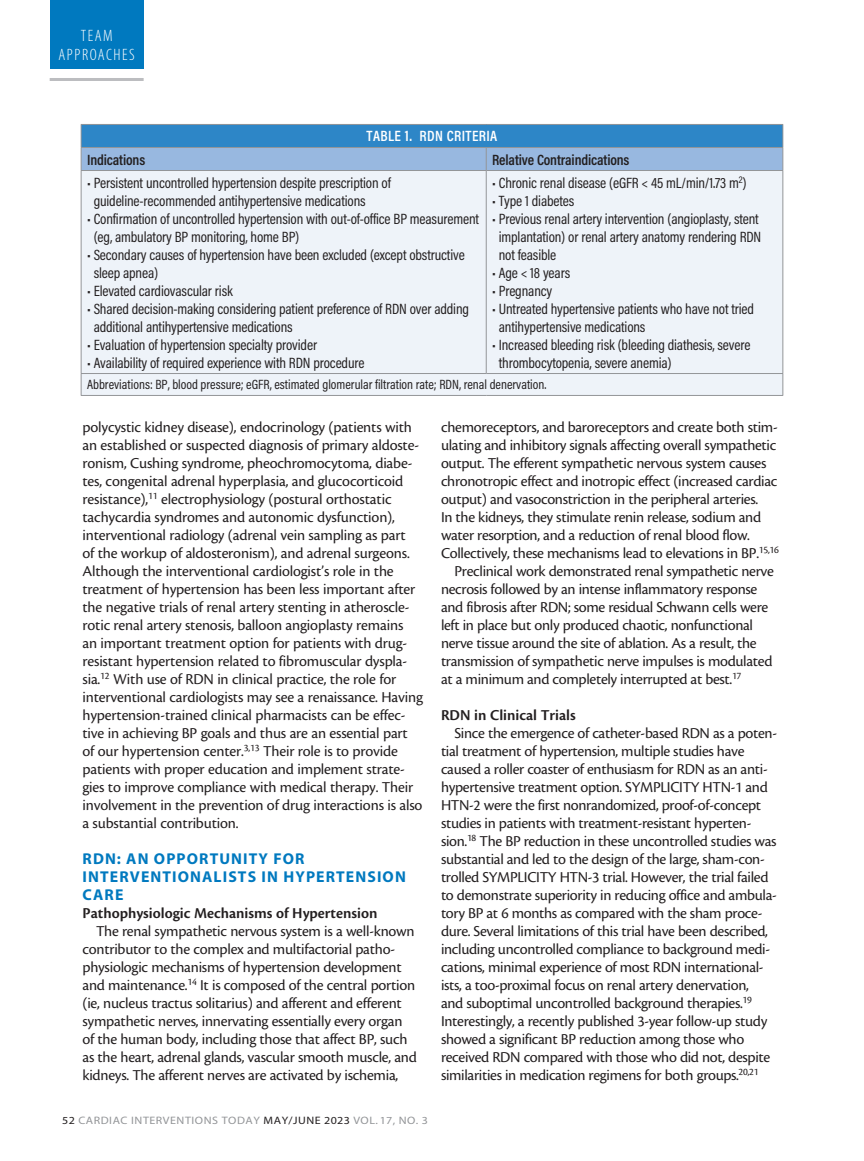
<style>
.page{position:relative;width:864px;height:1161px;background:#fff}
.page>*{position:absolute;margin:0;border:0;box-sizing:border-box;transform-origin:0 0}
.t1{font:300 condensed 16.5px/18.3px "Myriad Pro";letter-spacing:.095em;color:#fff;text-align:center}
.body{font:15.75px/18px "Cronos Pro";letter-spacing:-.02em;color:#231f20}
.Subhead_2{font:600 15.75px "Cronos Pro";color:#231f20}
.subhead{font:700 15.75px/18px "Myriad Pro";letter-spacing:.07em;color:#0079bf}
.BMC_2_-_Table_Body{font:15px/18px "Acumin Pro Cond";letter-spacing:-.01em;color:#231f20}
.BMC_2_-_Table_Subhea{font:600 15px "Acumin Pro Cond";letter-spacing:-.01em;color:#231f20}
.BMC_2_-_Table_Header{font:600 15px "Acumin Pro Cond";letter-spacing:.025em;color:#fff}
.BMC_2_-_Table_Abbrev{font:13.5px "Acumin Pro Cond";color:#231f20}
.t2{font:10.8px "Myriad Pro";letter-spacing:.045em;color:#939598;scale:1.11 1}
.s1{color:#231f20}
</style>
<div class="page">
<div style="left:50px;top:0;width:94px;height:69px;background:#0079bf"></div>
<hr style="left:50px;top:78px;width:94px;height:3px;background:#bcbdc0">
<div style="left:82px;top:171px;width:700px;height:224px;background:#eef3f9"></div>
<hr style="left:81px;top:124px;width:405px;height:1px;background:#939598">
<hr style="left:486px;top:124px;width:297px;height:1px;background:#939598">
<svg style="left:81px;top:125px;width:702px;height:45px;background:#639ed2"></svg>
<hr style="left:81px;top:170px;width:405px;height:1px;background:#939598">
<hr style="left:81px;top:171px;width:1px;height:202px;background:#939598">
<hr style="left:486px;top:170px;width:297px;height:1px;background:#939598">
<hr style="left:486px;top:171px;width:1px;height:202px;background:#939598">
<hr style="left:782px;top:171px;width:1px;height:202px;background:#939598">
<hr style="left:81px;top:373px;width:405px;height:1px;background:#939598">
<svg style="left:81px;top:374px;width:1px;height:21px"></svg>
<hr style="left:486px;top:373px;width:297px;height:1px;background:#939598">
<svg style="left:782px;top:374px;width:1px;height:21px"></svg>
<hr style="left:81px;top:395px;width:405px;height:1px;background:#939598">
<hr style="left:486px;top:395px;width:297px;height:1px;background:#939598">
<p class="t1" style="left:58px;top:27px;width:78px">TEAM<br>APPROACHES</p>
<p class="BMC_2_-_Table_Header" style="left:367px;top:126px;width:132px">TABLE 1. RDN CRITERIA</p>
<p class="BMC_2_-_Table_Subhea" style="left:87px;top:150px;width:60px">Indications</p>
<p class="BMC_2_-_Table_Subhea" style="left:492px;top:150px;width:139px">Relative Contraindications</p>
<p class="BMC_2_-_Table_Body" style="left:94px;top:173px;width:299px;text-indent:-7px">• Persistent uncontrolled hypertension despite prescription of guideline-recommended antihypertensive medications</p>
<p class="BMC_2_-_Table_Body" style="left:94px;top:209px;width:387px;text-indent:-7px">• Confirmation of uncontrolled hypertension with out-of-office BP measurement (eg, ambulatory BP monitoring, home BP)</p>
<p class="BMC_2_-_Table_Body" style="left:94px;top:245px;width:373px;text-indent:-7px">• Secondary causes of hypertension have been excluded (except obstructive sleep apnea)</p>
<p class="BMC_2_-_Table_Body" style="left:87px;top:281px;width:147px">• Elevated cardiovascular risk</p>
<p class="BMC_2_-_Table_Body" style="left:94px;top:299px;width:377px;text-indent:-7px">• Shared decision-making considering patient preference of RDN over adding additional antihypertensive medications</p>
<p class="BMC_2_-_Table_Body" style="left:87px;top:335px;width:232px">• Evaluation of hypertension specialty provider</p>
<p class="BMC_2_-_Table_Body" style="left:87px;top:353px;width:279px">• Availability of required experience with RDN procedure</p>
<p class="BMC_2_-_Table_Body" style="left:492px;top:173px;width:256px">• Chronic renal disease (eGFR &lt; 45 mL/min/1.73 m<sup>2</sup>)</p>
<p class="BMC_2_-_Table_Body" style="left:492px;top:191px;width:84px">• Type 1 diabetes</p>
<p class="BMC_2_-_Table_Body" style="left:499px;top:209px;width:264px;text-indent:-7px">• Previous renal artery intervention (angioplasty, stent implantation) or renal artery anatomy rendering RDN not feasible</p>
<p class="BMC_2_-_Table_Body" style="left:492px;top:263px;width:79px">• Age &lt; 18 years</p>
<p class="BMC_2_-_Table_Body" style="left:492px;top:281px;width:62px">• Pregnancy</p>
<p class="BMC_2_-_Table_Body" style="left:499px;top:299px;width:257px;text-indent:-7px">• Untreated hypertensive patients who have not tried antihypertensive medications</p>
<p class="BMC_2_-_Table_Body" style="left:499px;top:335px;width:253px;text-indent:-7px">• Increased bleeding risk (bleeding diathesis, severe thrombocytopenia, severe anemia)</p>
<p class="BMC_2_-_Table_Abbrev" style="left:87px;top:376px;width:461px">Abbreviations: BP, blood pressure; eGFR, estimated glomerular filtration rate; RDN, renal denervation.</p>
<p class="body" style="left:82px;top:418px;width:342px">polycystic kidney disease), endocrinology (patients with an established or suspected diagnosis of primary aldoste&shy;ronism, Cushing syndrome, pheochromocytoma, diabe&shy;tes, congenital adrenal hyperplasia, and glucocorticoid resistance),<sup>11</sup> electrophysiology (postural orthostatic tachycardia syndromes and autonomic dysfunction), interventional radiology (adrenal vein sampling as part<br>of the workup of aldosteronism), and adrenal surgeons.<br>Although the interventional cardiologist’s role in the treatment of hypertension has been less important after the negative trials of renal artery stenting in atheroscle&shy;rotic renal artery stenosis, balloon angioplasty remains<br>an important treatment option for patients with drug&shy;resistant hypertension related to fibromuscular dyspla&shy;sia.<sup>12</sup> With use of RDN in clinical practice, the role for interventional cardiologists may see a renaissance. Having hypertension-trained clinical pharmacists can be effec&shy;tive in achieving BP goals and thus are an essential part of our hypertension center.<sup>3,13</sup> Their role is to provide patients with proper education and implement strate&shy;gies to improve compliance with medical therapy. Their involvement in the prevention of drug interactions is also a substantial contribution.</p>
<p class="subhead" style="left:83px;top:849px;width:325px">RDN: AN OPPORTUNITY FOR<br>INTERVENTIONALISTS IN HYPERTENSION<br>CARE</p>
<p class="Subhead_2" style="left:82px;top:904px;width:296px">Pathophysiologic Mechanisms of Hypertension</p>
<p class="body" style="left:82px;top:922px;width:336px;text-indent:14px">The renal sympathetic nervous system is a well-known contributor to the complex and multifactorial patho&shy;physiologic mechanisms of hypertension development and maintenance.<sup>14</sup> It is composed of the central portion (ie, nucleus tractus solitarius) and afferent and efferent sympathetic nerves, innervating essentially every organ of the human body, including those that affect BP, such as the heart, adrenal glands, vascular smooth muscle, and kidneys. The afferent nerves are activated by ischemia,</p>
<p class="t2" style="left:62px;top:1113px;width:331px"><span class="s1">52</span> CARDIAC INTERVENTIONS TODAY <span class="s1">MAY/JUNE 2023</span> VOL. 17, NO. 3</p>
<p class="body" style="left:441px;top:418px;width:340px">chemoreceptors, and baroreceptors and create both stim&shy;ulating and inhibitory signals affecting overall sympathetic output. The efferent sympathetic nervous system causes chronotropic effect and inotropic effect (increased cardiac output) and vasoconstriction in the peripheral arteries.<br>In the kidneys, they stimulate renin release, sodium and water resorption, and a reduction of renal blood flow.<br>Collectively, these mechanisms lead to elevations in BP.<sup>15,16</sup></p>
<p class="body" style="left:441px;top:562px;width:334px;text-indent:14px">Preclinical work demonstrated renal sympathetic nerve necrosis followed by an intense inflammatory response and fibrosis after RDN; some residual Schwann cells were left in place but only produced chaotic, nonfunctional nerve tissue around the site of ablation. As a result, the transmission of sympathetic nerve impulses is modulated at a minimum and completely interrupted at best.<sup>17</sup></p>
<p class="Subhead_2" style="left:441px;top:706px;width:136px">RDN in Clinical Trials</p>
<p class="body" style="left:441px;top:724px;width:338px;text-indent:14px">Since the emergence of catheter-based RDN as a poten&shy;tial treatment of hypertension, multiple studies have caused a roller coaster of enthusiasm for RDN as an anti&shy;hypertensive treatment option. SYMPLICITY HTN-1 and HTN-2 were the first nonrandomized, proof-of-concept studies in patients with treatment-resistant hyperten&shy;sion.<sup>18</sup> The BP reduction in these uncontrolled studies was substantial and led to the design of the large, sham-con&shy;trolled SYMPLICITY HTN-3 trial. However, the trial failed to demonstrate superiority in reducing office and ambula&shy;tory BP at 6 months as compared with the sham proce&shy;dure. Several limitations of this trial have been described, including uncontrolled compliance to background medi&shy;cations, minimal experience of most RDN international&shy;ists, a too-proximal focus on renal artery denervation,<br>and suboptimal uncontrolled background therapies.<sup>19<br></sup>Interestingly, a recently published 3-year follow-up study showed a significant BP reduction among those who received RDN compared with those who did not, despite similarities in medication regimens for both groups.<sup>20,21</sup></p>
</div>
